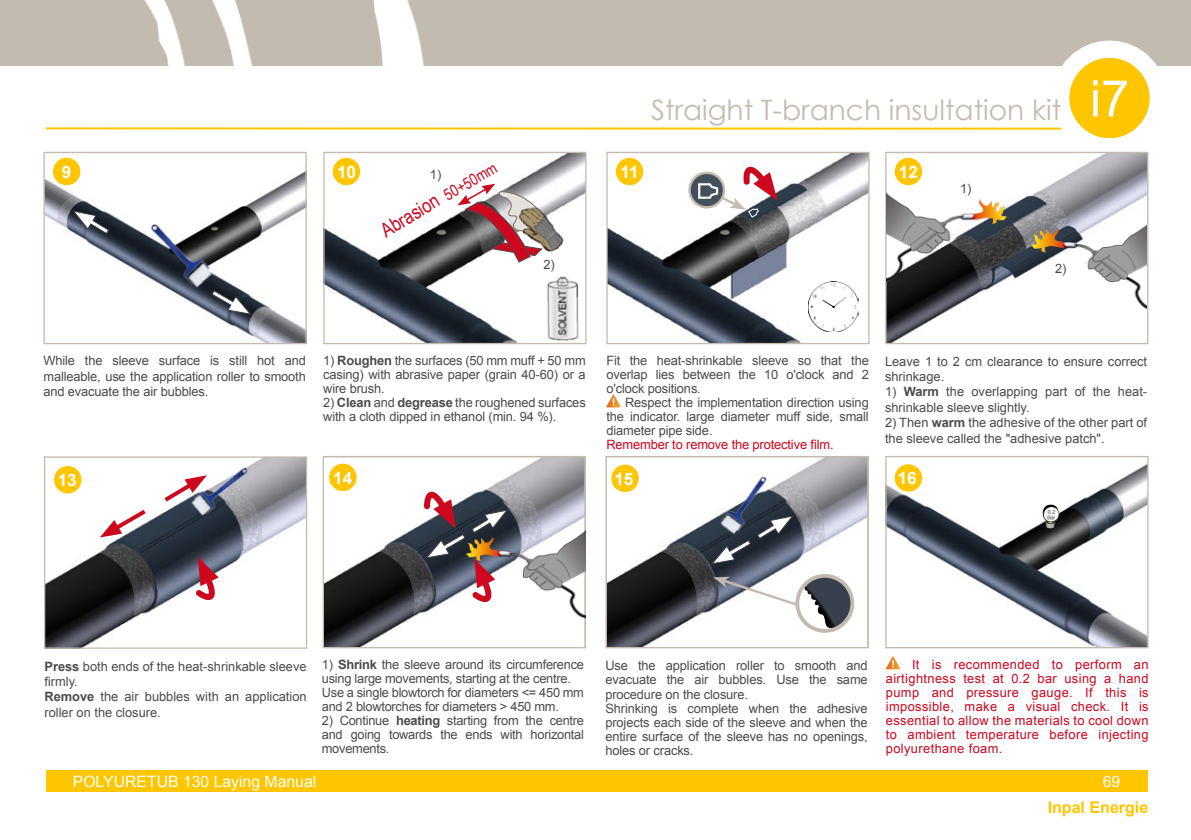
<style>
.page{position:relative;width:1191px;height:840px;background:#fff}
.page>*{position:absolute;margin:0;border:0;box-sizing:border-box;transform-origin:0 0}
.t1{font:28px "Century Gothic";color:#c3bbaf}
.t2{font:20px "Arial Narrow";color:#cd071e}
.t3{font:700 17.2px "Arial";color:#fff}
.t4{font:700 16px "Arial";color:#fdc600}
.t5{font:16px "Arial Narrow";color:#cd071e}
.t6{font:15.8px "Arial";color:#fff}
.t7{font:12.8px/14px "Arial";letter-spacing:-.01em;color:#4b4b4d}
.t8{font:12.8px/14px "Arial";letter-spacing:.03em;color:#cd071e;text-align:justify}
.t9{font:12.8px "Arial";letter-spacing:-.01em;color:#cd071e}
.s1{font-family:"Arial";font-size:50.6px;color:#fff}
.s2{font-weight:700}
</style>
<div class="page">
<div style="left:0;top:0;width:1191px;height:66px;background:#c3bbaf"></div>
<div style="left:46px;top:770px;width:1101px;height:21px;background:#fdc600"></div>
<hr style="left:46px;top:127px;width:1091px;height:3px;background:#fdc600">
<div style="left:1052px;top:41px;width:114px;height:114px;border:40px solid #fff;border-radius:50%"></div>
<div style="left:1069px;top:58px;width:80px;height:80px;background:#fdc600;border-radius:50%"></div>
<img style="left:45px;top:157px;width:260px;height:185px">
<div style="left:43px;top:152px;width:264px;height:192px;border:1px solid #c3bbaf"></div>
<img style="left:248px;top:306px;width:27px;height:31px">
<img style="left:57px;top:196px;width:27px;height:31px">
<div style="left:53px;top:158px;width:27px;height:27px;background:#fdc600;border-radius:50%"></div>
<svg style="left:211px;top:289px;width:42px;height:26px"></svg>
<svg style="left:71px;top:202px;width:49px;height:35px"></svg>
<img style="left:142px;top:211px;width:85px;height:85px">
<svg style="left:606px;top:394px;width:15px;height:13px"></svg>
<img style="left:608px;top:154px;width:259px;height:188px">
<div style="left:606px;top:152px;width:263px;height:192px;border:1px solid #c3bbaf"></div>
<div style="left:616px;top:158px;width:27px;height:27px;background:#fdc600;border-radius:50%"></div>
<img style="left:46px;top:458px;width:259px;height:188px">
<div style="left:44px;top:456px;width:263px;height:192px;border:1px solid #c3bbaf"></div>
<img style="left:887px;top:154px;width:259px;height:188px">
<div style="left:885px;top:152px;width:263px;height:192px;border:1px solid #c3bbaf"></div>
<div style="left:54px;top:466px;width:27px;height:27px;background:#fdc600;border-radius:50%"></div>
<img style="left:948px;top:190px;width:119px;height:99px">
<img style="left:1024px;top:212px;width:122px;height:96px">
<img style="left:886px;top:183px;width:127px;height:98px">
<img style="left:100px;top:543px;width:56px;height:72px">
<img style="left:208px;top:481px;width:56px;height:73px">
<img style="left:177px;top:456px;width:78px;height:71px">
<svg style="left:160px;top:475px;width:47px;height:30px"></svg>
<svg style="left:100px;top:505px;width:50px;height:32px"></svg>
<svg style="left:193px;top:556px;width:30px;height:54px"></svg>
<img style="left:325px;top:154px;width:259px;height:188px">
<div style="left:323px;top:152px;width:263px;height:192px;border:1px solid #c3bbaf"></div>
<div style="left:333px;top:158px;width:27px;height:27px;background:#fdc600;border-radius:50%"></div>
<img style="left:548px;top:195px;width:23px;height:63px">
<svg style="left:457px;top:184px;width:91px;height:78px"></svg>
<img style="left:808px;top:281px;width:50px;height:50px">
<svg style="left:689px;top:173px;width:35px;height:34px"></svg>
<div style="left:688px;top:171px;width:37px;height:37px;border:2px solid #c3bbaf;border-radius:50%"></div>
<svg style="left:697px;top:151px;width:80px;height:67px"></svg>
<img style="left:729px;top:180px;width:99px;height:77px">
<div style="left:894px;top:158px;width:28px;height:27px;background:#fdc600;border-radius:50%"></div>
<img style="left:325px;top:458px;width:258px;height:187px">
<div style="left:323px;top:455px;width:263px;height:193px;border:1px solid #c3bbaf"></div>
<div style="left:329px;top:463px;width:27px;height:28px;background:#fdc600;border-radius:50%"></div>
<img style="left:459px;top:520px;width:126px;height:98px">
<img style="left:608px;top:458px;width:258px;height:187px">
<div style="left:605px;top:455px;width:263px;height:193px;border:1px solid #c3bbaf"></div>
<img style="left:662px;top:542px;width:56px;height:72px">
<div style="left:795px;top:573px;width:59px;height:59px;border:4px solid #c3bbaf;border-radius:50%"></div>
<svg style="left:713px;top:575px;width:139px;height:55px"></svg>
<svg style="left:709px;top:547px;width:86px;height:18px"></svg>
<img style="left:770px;top:480px;width:56px;height:73px">
<div style="left:611px;top:464px;width:28px;height:27px;background:#fdc600;border-radius:50%"></div>
<img style="left:379px;top:542px;width:57px;height:72px">
<img style="left:509px;top:480px;width:34px;height:73px">
<img style="left:706px;top:468px;width:79px;height:79px">
<svg style="left:421px;top:475px;width:88px;height:137px"></svg>
<img style="left:887px;top:457px;width:259px;height:189px">
<div style="left:885px;top:455px;width:263px;height:193px;border:1px solid #c3bbaf"></div>
<svg style="left:886px;top:656px;width:14px;height:13px"></svg>
<img style="left:1041px;top:503px;width:19px;height:24px">
<img style="left:540px;top:274px;width:39px;height:66px">
<div style="left:894px;top:464px;width:28px;height:27px;background:#fdc600;border-radius:50%"></div>
<h3 class="t3" style="left:62px;top:160px;width:11px">9</h3>
<h1 class="t1" style="left:651px;top:90px;width:479px">Straight T-branch insultation kit <span class="s1">i7</span></h1>
<p class="t5" style="left:439px;top:186px;width:60px;rotate:-31deg">50+50mm</p>
<h3 class="t3" style="left:899px;top:160px;width:21px">12</h3>
<h3 class="t3" style="left:337px;top:160px;width:21px">10</h3>
<p class="t7" style="left:430px;top:167px;width:13px">1)</p>
<h3 class="t3" style="left:620px;top:160px;width:20px">11</h3>
<h2 class="t2" style="left:375px;top:220px;width:66px;rotate:-32deg">Abrasion</h2>
<p class="t7" style="left:543px;top:258px;width:13px">2)</p>
<p class="t7" style="left:960px;top:182px;width:13px">1)</p>
<p class="t7" style="left:1055px;top:261px;width:13px">2)</p>
<p class="t7" style="left:43px;top:353px;width:264px;line-height:15.4px;text-align:justify">While the sleeve surface is still hot and malleable, use the application roller to smooth and evacuate the air bubbles.</p>
<h3 class="t3" style="left:58px;top:468px;width:21px">13</h3>
<p class="t7" style="left:323px;top:354px;width:264px;text-align:justify">1) <span class="s2">Roughen</span> the surfaces (50 mm muff + 50 mm casing) with abrasive paper (grain 40-60) or a wire brush.</p>
<p class="t7" style="left:323px;top:396px;width:264px">2) <span class="s2">Clean</span> and <span class="s2">degrease</span> the roughened surfaces with a cloth dipped in ethanol (min. 94 %).</p>
<p class="t7" style="left:606px;top:354px;width:264px;text-align:justify">Fit the heat-shrinkable sleeve so that the overlap lies between the 10 o'clock and 2 o'clock positions.</p>
<p class="t7" style="left:606px;top:396px;width:264px;text-align:justify;text-indent:19px">Respect the implementation direction using the indicator. large diameter muff side, small diameter pipe side.</p>
<p class="t9" style="left:606px;top:436px;width:229px">Remember to remove the protective film.</p>
<h3 class="t3" style="left:333px;top:466px;width:21px">14</h3>
<h3 class="t3" style="left:617px;top:465px;width:21px">10</h3>
<h3 class="t3" style="left:614px;top:467px;width:21px">15</h3>
<p class="t7" style="left:885px;top:353px;width:264px;line-height:15.4px">Leave 1 to 2 cm clearance to ensure correct shrinkage.</p>
<p class="t7" style="left:885px;top:384px;width:264px;line-height:15.4px">1) <span class="s2">Warm</span> the overlapping part of the heat&shy;shrinkable sleeve slightly.</p>
<p class="t7" style="left:885px;top:415px;width:264px;line-height:15.4px">2) Then <span class="s2">warm</span> the adhesive of the other part of the sleeve called the "adhesive patch".</p>
<h3 class="t3" style="left:897px;top:466px;width:21px">16</h3>
<p class="t7" style="left:44px;top:658px;width:264px;line-height:15.4px"><span class="s2">Press</span> both ends of the heat-shrinkable sleeve firmly.<br><span class="s2">Remove</span> the air bubbles with an application roller on the closure.</p>
<p class="t7" style="left:322px;top:657px;width:264px">1) <span class="s2">Shrink</span> the sleeve around its circumference using large movements, starting at the centre.<br>Use a single blowtorch for diameters &lt;= 450 mm and 2 blowtorches for diameters &gt; 450 mm.</p>
<p class="t7" style="left:322px;top:713px;width:264px;text-align:justify">2) Continue <span class="s2">heating</span> starting from the centre and going towards the ends with horizontal movements.</p>
<p class="t7" style="left:605px;top:658px;width:264px">Use the application roller to smooth and evacuate the air bubbles. Use the same procedure on the closure.<br>Shrinking is complete when the adhesive projects each side of the sleeve and when the entire surface of the sleeve has no openings, holes or cracks.</p>
<p class="t8" style="left:886px;top:657px;width:264px;text-indent:26px">It is recommended to perform an airtightness test at 0.2 bar using a hand pump and pressure gauge. If this is impossible, make a visual check. It is essential to allow the materials to cool down to ambient temperature before injecting polyurethane foam.</p>
<p class="t6" style="left:73px;top:770px;width:245px">Polyuretub 130 Laying Manual</p>
<p class="t6" style="left:1102px;top:770px;width:19px">69</p>
<p class="t4" style="left:1047px;top:796px;width:102px">Inpal Energie</p>
</div>
